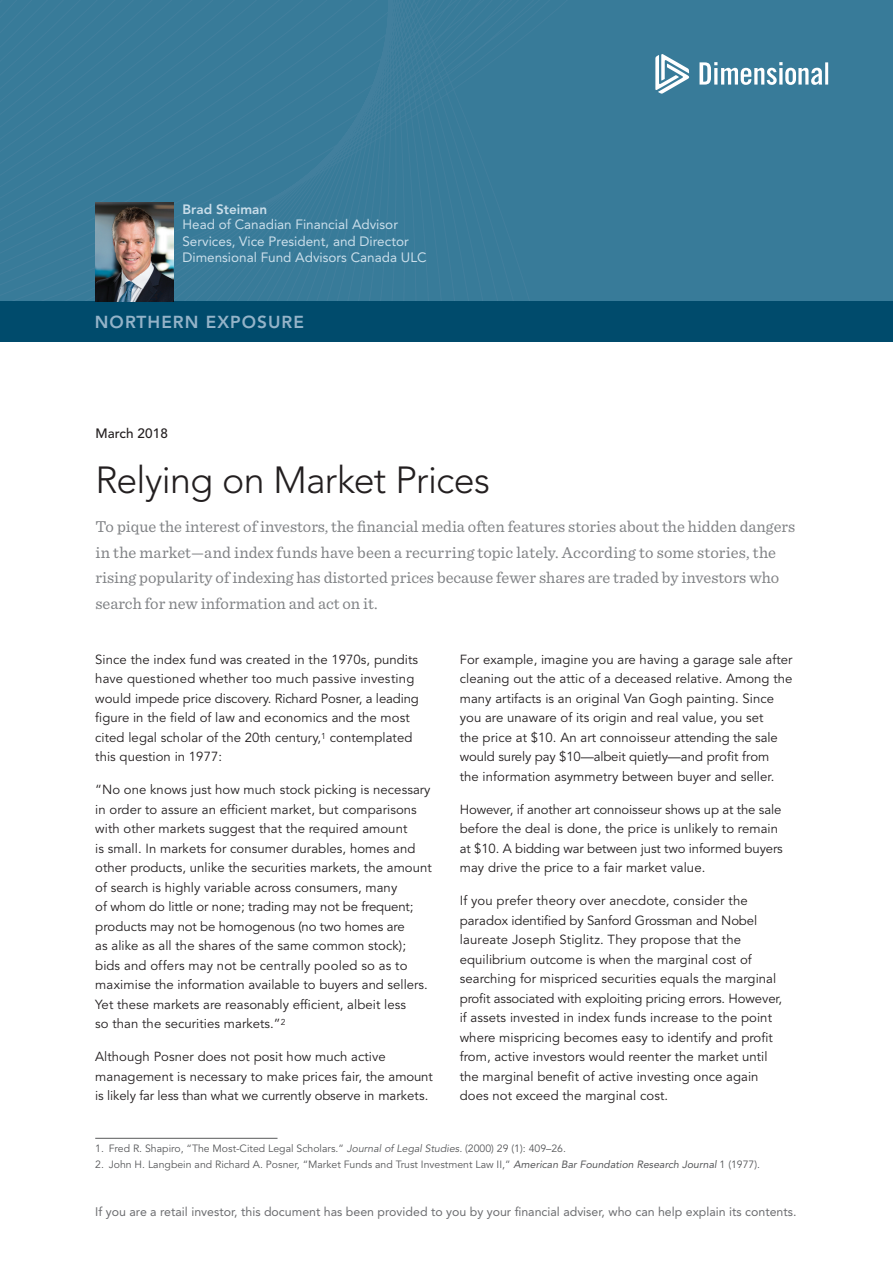
<style>
.page{position:relative;width:893px;height:1263px;background:#fff}
.page>*{position:absolute;margin:0;border:0;box-sizing:border-box;transform-origin:0 0}
.t1{font:300 37.5px "Avenir LT Std";letter-spacing:-.02em;color:#231f20}
.t2{font:800 17.25px "Avenir LT Std";letter-spacing:.06em;color:#94b3c8}
.t3{font:16.5px/25.5px "Sentinel";color:#808285}
.t4{font:13.5px/16.5px "Avenir LT Std";color:#cadeea}
.t5{font:800 13.5px "Avenir LT Std";color:#cadeea}
.t6{font:500 13.5px "Avenir LT Std";letter-spacing:.005em;color:#231f20}
.t7{font:13.2px/19.5px "Avenir LT Std";letter-spacing:.005em;color:#231f20}
.t8{font:12.3px "Avenir LT Std";color:#6c6d70}
.t9{font:10.5px "Avenir LT Std";color:#57585a}
.s1{font-style:italic}
</style>
<div class="page">
<hr style="left:95px;top:1138px;width:182px;height:1px;background:#57585a">
<div style="left:0;top:0;width:893px;height:341px;background:#387b99"></div>
<div style="left:0;top:302px;width:893px;height:40px;background:#004b6c"></div>
<img style="left:95px;top:203px;width:78px;height:99px">
<svg style="left:655px;top:54px;width:34px;height:40px"></svg>
<svg style="left:699px;top:62px;width:129px;height:23px"></svg>
<p class="t5" style="left:182px;top:202px;width:86px">Brad Steiman</p>
<p class="t4" style="left:182px;top:216px;width:246px">Head of Canadian Financial Advisor<br>Services, Vice President, and Director<br>Dimensional Fund Advisors Canada ULC</p>
<h2 class="t2" style="left:95px;top:312px;width:211px">NORTHERN EXPOSURE</h2>
<p class="t6" style="left:95px;top:425px;width:74px">March 2018</p>
<h1 class="t1" style="left:95px;top:458px;width:396px">Relying on Market Prices</h1>
<p class="t3" style="left:95px;top:513px;width:701px">To pique the interest of investors, the financial media often features stories about the hidden dangers in the market—and index funds have been a recurring topic lately. According to some stories, the rising popularity of indexing has distorted prices because fewer shares are traded by investors who search for new information and act on it.</p>
<p class="t7" style="left:95px;top:650px;width:325px">Since the index fund was created in the 1970s, pundits have questioned whether too much passive investing would impede price discovery. Richard Posner, a leading figure in the field of law and economics and the most cited legal scholar of the 20th century,<sup>1</sup> contemplated this question in 1977:</p>
<p class="t7" style="left:95px;top:780px;width:338px">“No one knows just how much stock picking is necessary in order to assure an efficient market, but comparisons with other markets suggest that the required amount<br>is small. In markets for consumer durables, homes and other products, unlike the securities markets, the amount of search is highly variable across consumers, many<br>of whom do little or none; trading may not be frequent; products may not be homogenous (no two homes are<br>as alike as all the shares of the same common stock); bids and offers may not be centrally pooled so as to maximise the information available to buyers and sellers.<br>Yet these markets are reasonably efficient, albeit less<br>so than the securities markets.”<sup>2</sup></p>
<p class="t7" style="left:95px;top:1047px;width:339px">Although Posner does not posit how much active management is necessary to make prices fair, the amount is likely far less than what we currently observe in markets.</p>
<p class="t7" style="left:460px;top:650px;width:334px">For example, imagine you are having a garage sale after cleaning out the attic of a deceased relative. Among the many artifacts is an original Van Gogh painting. Since you are unaware of its origin and real value, you set<br>the price at $10. An art connoisseur attending the sale would surely pay $10—albeit quietly—and profit from<br>the information asymmetry between buyer and seller.</p>
<p class="t7" style="left:460px;top:800px;width:325px">However, if another art connoisseur shows up at the sale before the deal is done, the price is unlikely to remain at $10. A bidding war between just two informed buyers may drive the price to a fair market value.</p>
<p class="t7" style="left:460px;top:891px;width:324px">If you prefer theory over anecdote, consider the paradox identified by Sanford Grossman and Nobel laureate Joseph Stiglitz. They propose that the equilibrium outcome is when the marginal cost of searching for mispriced securities equals the marginal profit associated with exploiting pricing errors. However, if assets invested in index funds increase to the point where mispricing becomes easy to identify and profit from, active investors would reenter the market until the marginal benefit of active investing once again does not exceed the marginal cost.</p>
<p class="t9" style="left:95px;top:1142px;width:472px">1. Fred R. Shapiro, “The Most-Cited Legal Scholars.” <span class="s1">Journal of Legal Studies.</span> (2000) 29 (1): 409–26.</p>
<p class="t9" style="left:95px;top:1159px;width:666px">2. John H. Langbein and Richard A. Posner, “Market Funds and Trust Investment Law II,” <span class="s1">American Bar Foundation Research Journal</span> 1 (1977).</p>
<p class="t8" style="left:95px;top:1205px;width:703px">If you are a retail investor, this document has been provided to you by your financial adviser, who can help explain its contents.</p>
</div>
